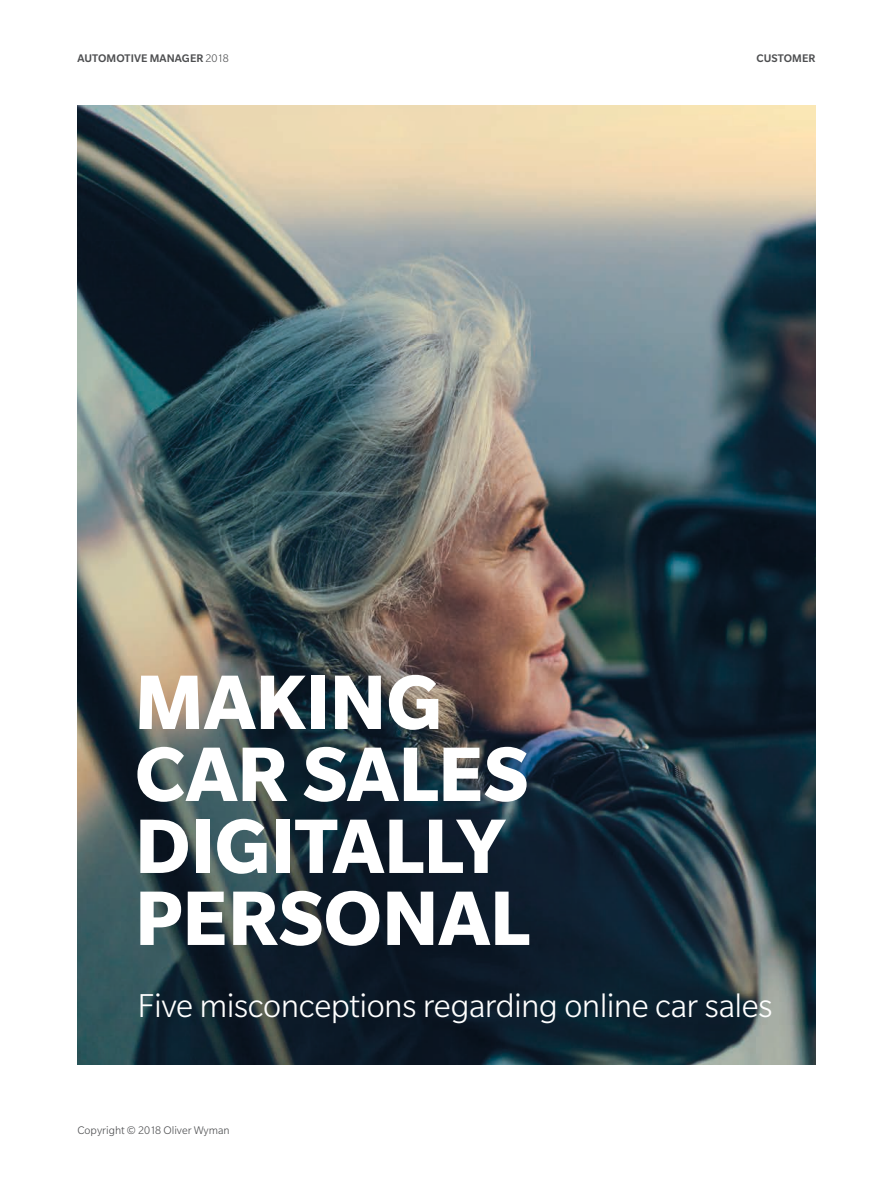
<style>
.page{position:relative;width:893px;height:1188px;background:#fff}
.page>*{position:absolute;margin:0;border:0;box-sizing:border-box;transform-origin:0 0}
.Heading1{font:700 84px/72px "Slate Pro";color:#fff}
.Heading2{font:300 36px "Slate Pro";letter-spacing:-.015em;color:#fff}
.t1{font:500 12px "Slate Pro";letter-spacing:.01em;color:#4d4e50}
.t2{font:300 12px "Slate Pro";color:#4d4e50}
.s1{font-weight:300}
</style>
<div class="page">
<img style="left:77px;top:105px;width:738px;height:960px">
<p class="t1" style="left:78px;top:52px;width:153px">AUTOMOTIVE MANAGER <span class="s1">2018</span></p>
<p class="t1" style="left:756px;top:52px;width:60px">CUSTOMER</p>
<p class="Heading1" style="left:135px;top:665px;width:397px">MAKING<br>CAR SALES<br>DIGITALLY<br>PERSONAL</p>
<p class="Heading2" style="left:137px;top:987px;width:637px">Five misconceptions regarding online car sales</p>
<p class="t2" style="left:77px;top:1124px;width:154px">Copyright © 2018 Oliver Wyman</p>
</div>
